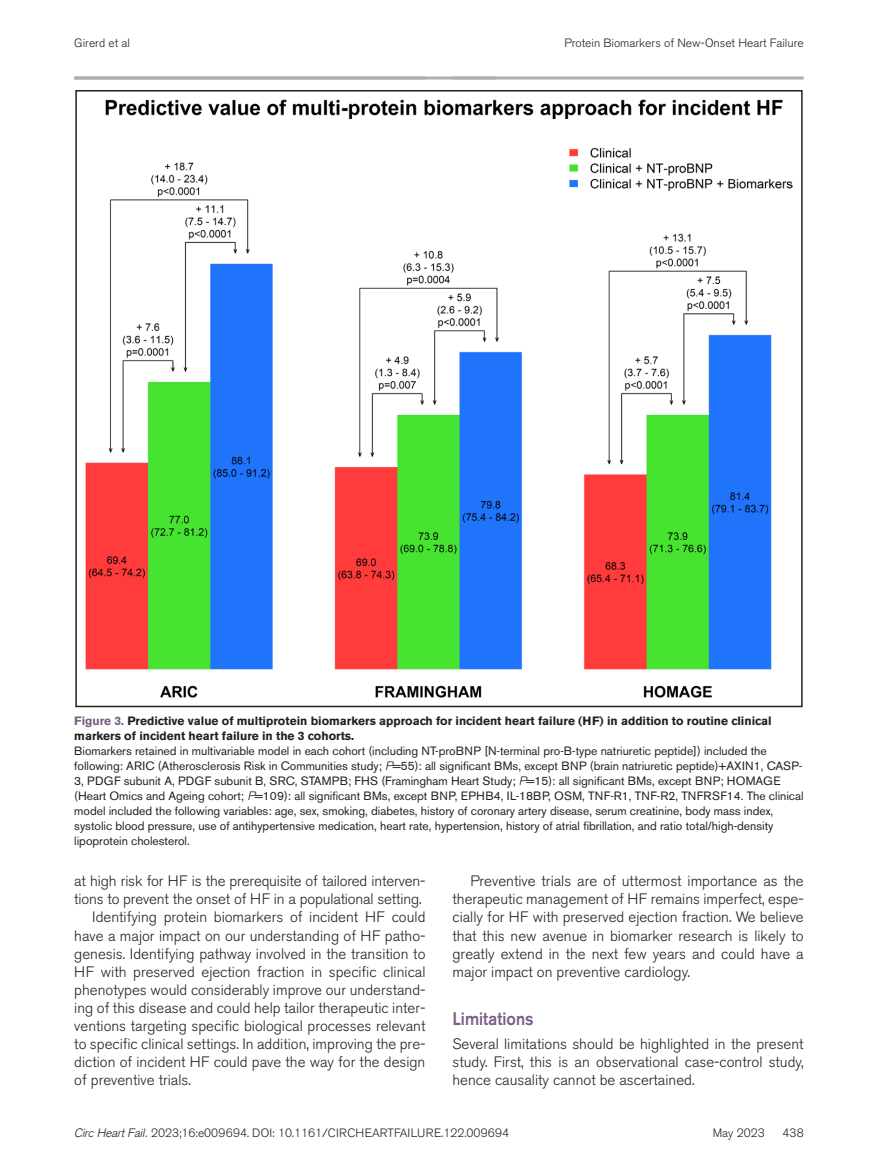
<style>
.page{position:relative;width:878px;height:1175px;background:#fff}
.page>*{position:absolute;margin:0;border:0;box-sizing:border-box;transform-origin:0 0}
.t1{font:500 18px "Akzidenz Grotesk BE";color:#7c5d89;scale:.9 1}
.t2{font:300 15px/18px "Akzidenz Grotesk BE";color:#231f20;text-align:justify}
.t3{font:12px/15px "Akzidenz Grotesk BE";color:#231f20}
.t4{font:700 12px/15px "Akzidenz Grotesk BE";color:#231f20}
.t5{font:300 12px "Akzidenz Grotesk BE";color:#231f20}
.s1{color:#7c5d89}
.s2{font-family:"Akzidenz Grotesk";font-weight:300;font-style:italic}
.s3{font-family:"Akzidenz Grotesk";font-style:italic}
</style>
<div class="page">
<svg style="left:496px;top:76px;width:307px;height:4px"></svg>
<hr style="left:74px;top:76px;width:422px;height:4px;background:#b9babe">
<img style="left:85px;top:100px;width:707px;height:597px">
<p class="t5" style="left:74px;top:36px;width:57px">Girerd et al</p>
<p class="t5" style="left:564px;top:36px;width:241px">Protein Biomarkers of New-Onset Heart Failure</p>
<p class="t4" style="left:74px;top:713px;width:699px"><span class="s1">Figure 3.</span> Predictive value of multiprotein biomarkers approach for incident heart failure (HF) in addition to routine clinical markers of incident heart failure in the 3 cohorts.</p>
<p class="t3" style="left:74px;top:743px;width:730px">Biomarkers retained in multivariable model in each cohort (including NT-proBNP [N-terminal pro-B-type natriuretic peptide]) included the following: ARIC (Atherosclerosis Risk in Communities study; <span class="s2">P</span>=55): all significant BMs, except BNP (brain natriuretic peptide)+AXIN1, CASP-3, PDGF subunit A, PDGF subunit B, SRC, STAMPB; FHS (Framingham Heart Study; <span class="s2">P</span>=15): all significant BMs, except BNP; HOMAGE (Heart Omics and Ageing cohort; <span class="s2">P</span>=109): all significant BMs, except BNP, EPHB4, IL-18BP, OSM, TNF-R1, TNF-R2, TNFRSF14. The clinical model included the following variables: age, sex, smoking, diabetes, history of coronary artery disease, serum creatinine, body mass index, systolic blood pressure, use of antihypertensive medication, heart rate, hypertension, history of atrial fibrillation, and ratio total/high-density lipoprotein cholesterol.</p>
<p class="t2" style="left:74px;top:872px;width:352px">at high risk for HF is the prerequisite of tailored interven-</p>
<p class="t2" style="left:74px;top:890px;width:349px">tions to prevent the onset of HF in a populational setting.</p>
<p class="t2" style="left:92px;top:908px;width:334px">Identifying protein biomarkers of incident HF could</p>
<p class="t2" style="left:74px;top:926px;width:353px">have a major impact on our understanding of HF patho-</p>
<p class="t2" style="left:74px;top:944px;width:353px">genesis. Identifying pathway involved in the transition to</p>
<p class="t2" style="left:74px;top:962px;width:353px">HF with preserved ejection fraction in specific clinical</p>
<p class="t2" style="left:74px;top:980px;width:353px">phenotypes would considerably improve our understand-</p>
<p class="t2" style="left:74px;top:998px;width:352px">ing of this disease and could help tailor therapeutic inter-</p>
<p class="t2" style="left:74px;top:1016px;width:353px">ventions targeting specific biological processes relevant</p>
<p class="t2" style="left:74px;top:1034px;width:352px">to specific clinical settings. In addition, improving the pre-</p>
<p class="t2" style="left:74px;top:1052px;width:352px">diction of incident HF could pave the way for the design</p>
<p class="t2" style="left:74px;top:1070px;width:118px">of preventive trials.</p>
<p class="t2" style="left:452px;top:872px;width:353px;text-indent:18px">Preventive trials are of uttermost importance as the therapeutic management of HF remains imperfect, espe&shy;cially for HF with preserved ejection fraction. We believe that this new avenue in biomarker research is likely to greatly extend in the next few years and could have a major impact on preventive cardiology.</p>
<p class="t1" style="left:452px;top:1007px;width:92px">Limitations</p>
<p class="t2" style="left:452px;top:1034px;width:352px">Several limitations should be highlighted in the present study. First, this is an observational case-control study, hence causality cannot be ascertained.</p>
<p class="t5" style="left:74px;top:1126px;width:436px"><span class="s3">Circ Heart Fail.</span> 2023;16:e009694. DOI: 10.1161/CIRCHEARTFAILURE.122.009694</p>
<p class="t5" style="left:712px;top:1126px;width:53px">May 2023</p>
<p class="t5" style="left:782px;top:1126px;width:23px">438</p>
</div>
